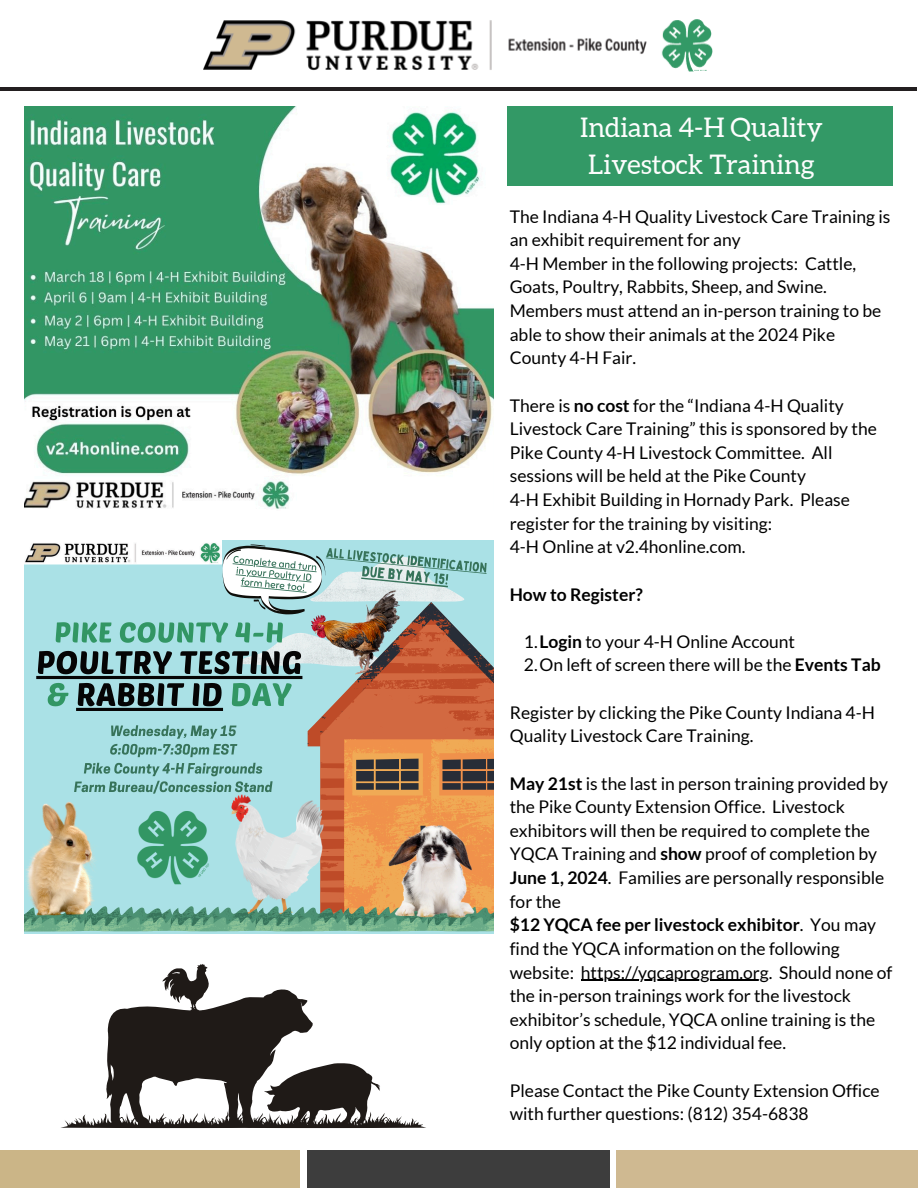
<style>
.page{position:relative;width:918px;height:1188px;background:#fff}
.page>*{position:absolute;margin:0;border:0;box-sizing:border-box;transform-origin:0 0}
.t1{font:27px/37.2px "Aleo";color:#fdfdfd;text-align:center}
.t2{font:17.4px/23.7px "Lato";color:#000}
.t3{font:700 17.4px "Lato";color:#000}
.s1{font-weight:700}
</style>
<div class="page">
<div style="left:0;top:1151px;width:300px;height:37px;background:#cbb587"></div>
<div style="left:307px;top:1151px;width:302px;height:37px;background:#3d3d3d"></div>
<div style="left:617px;top:1151px;width:301px;height:37px;background:#cfb991"></div>
<hr style="left:0;top:87px;width:917px;height:4px;background:#231f20">
<div style="left:507px;top:106px;width:386px;height:80px;background:#396"></div>
<img style="left:24px;top:106px;width:469px;height:403px">
<img style="left:203px;top:19px;width:510px;height:53px">
<img style="left:24px;top:540px;width:469px;height:394px">
<svg style="left:60px;top:1113px;width:366px;height:15px"></svg>
<svg style="left:106px;top:964px;width:274px;height:164px"></svg>
<hr style="left:581px;top:980px;width:188px;height:1px;background:#000">
<p class="t1" style="left:580px;top:109px;width:244px">Indiana 4-H Quality<br>Livestock Training</p>
<p class="t2" style="left:510px;top:204px;width:382px">The Indiana 4-H Quality Livestock Care Training is an exhibit requirement for any</p>
<h1 class="t2" style="left:510px;top:251px;width:373px">4-H Member in the following projects: Cattle, Goats, Poultry, Rabbits, Sheep, and Swine.<br>Members must attend an in-person training to be able to show their animals at the 2024 Pike County 4-H Fair.</h1>
<p class="t2" style="left:510px;top:393px;width:369px">There is <span class="s1">no cost</span> for the “Indiana 4-H Quality Livestock Care Training” this is sponsored by the Pike County 4-H Livestock Committee. All sessions will be held at the Pike County</p>
<p class="t2" style="left:510px;top:487px;width:342px">4-H Exhibit Building in Hornady Park. Please register for the training by visiting:</p>
<p class="t2" style="left:510px;top:535px;width:237px">4-H Online at v2.4honline.com.</p>
<p class="t3" style="left:510px;top:583px;width:135px">How to Register?</p>
<p class="t2" style="left:524px;top:629px;width:273px">1.<span class="s1">Login</span> to your 4-H Online Account</p>
<h2 class="t2" style="left:524px;top:653px;width:358px">2.On left of screen there will be the <span class="s1">Events Tab</span></h2>
<p class="t2" style="left:510px;top:700px;width:367px">Register by clicking the Pike County Indiana 4-H<br>Quality Livestock Care Training.</p>
<p class="t2" style="left:510px;top:771px;width:380px"><span class="s1">May 21st</span> is the last in person training provided by the Pike County Extension Office. Livestock exhibitors will then be required to complete the YQCA Training and <span class="s1">show</span> proof of completion by <span class="s1">June 1, 2024</span>. Families are personally responsible for the</p>
<p class="t2" style="left:510px;top:913px;width:384px"><span class="s1">$12 YQCA fee per livestock exhibitor</span>. You may find the YQCA information on the following website: https://yqcaprogram.org. Should none of</p>
<p class="t2" style="left:510px;top:984px;width:367px">the in-person trainings work for the livestock exhibitor’s schedule, YQCA online training is the only option at the $12 individual fee.</p>
<p class="t2" style="left:510px;top:1078px;width:371px">Please Contact the Pike County Extension Office with further questions: (812) 354-6838</p>
</div>
